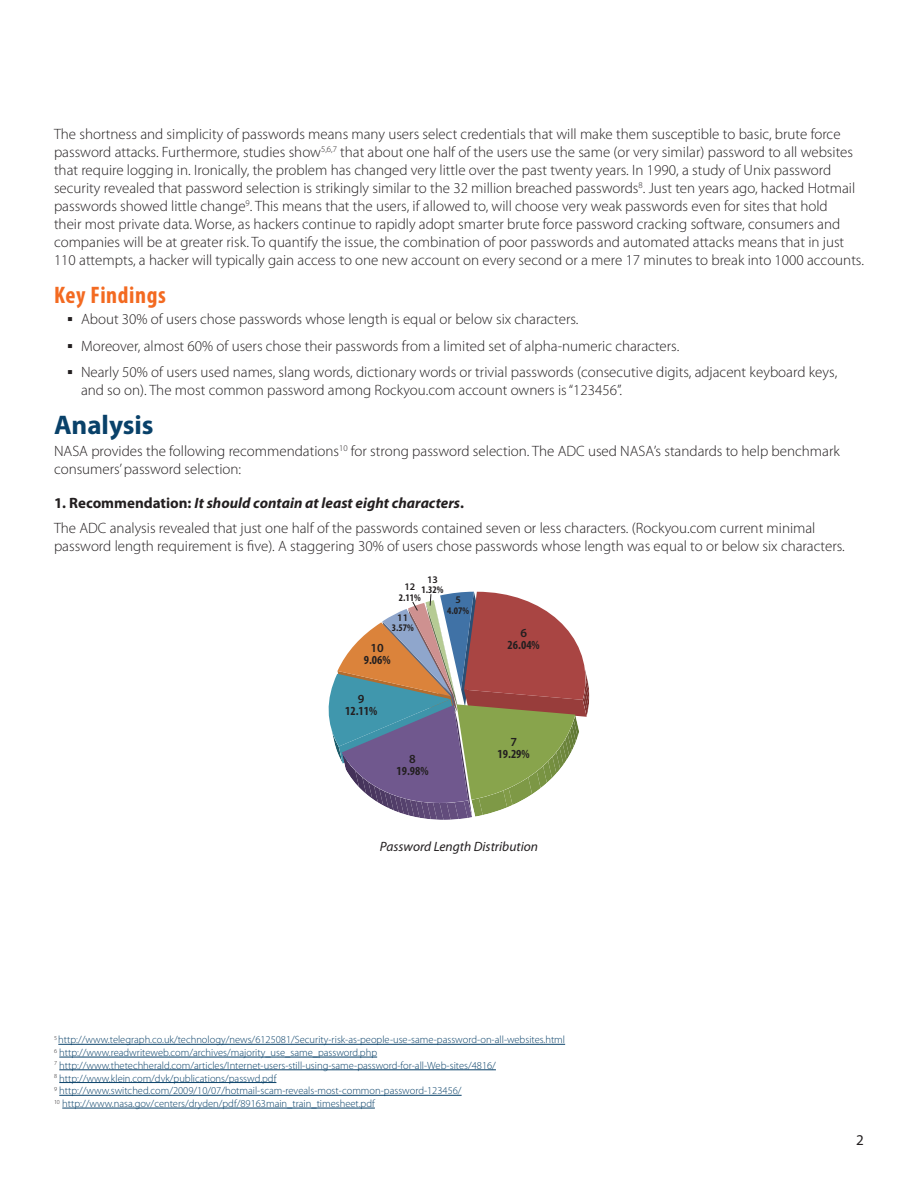
<style>
.page{position:relative;width:918px;height:1188px;background:#fff}
.page>*{position:absolute;margin:0;border:0;box-sizing:border-box;transform-origin:0 0}
.Head_1{font:700 27px "Myriad Pro";color:#094169}
.Head_2{font:700 condensed 24px "Myriad Pro";letter-spacing:.025em;color:#f36a21}
.Body{font:300 15px/18px "Myriad Pro";color:#231f20}
.Body-2{font:italic 700 15px "Myriad Pro";color:#231f20}
.Page_Number{font:15px "Myriad Pro";color:#231f20}
.Figure_Table_Caption{font:italic 13.5px "Myriad Pro";color:#231f20}
.t1{font:700 condensed 12.3px/11.9px "Myriad Pro";color:#231f20;text-align:center}
.Footnote{font:300 10.5px "Myriad Pro";color:#094169}
.t2{font:700 condensed 10.2px/10.2px "Myriad Pro";color:#231f20;text-align:center}
.s1{font-family:"Arial";font-weight:700}
.s2{font-style:normal}
.s3{font-weight:600;font-stretch:normal}
</style>
<div class="page">
<svg style="left:329px;top:592px;width:260px;height:228px"></svg>
<hr style="left:58px;top:1044px;width:507px;height:1px;background:#094169">
<hr style="left:59px;top:1057px;width:318px;height:1px;background:#094169">
<hr style="left:59px;top:1070px;width:437px;height:1px;background:#094169">
<hr style="left:59px;top:1082px;width:217px;height:1px;background:#094169">
<hr style="left:59px;top:1095px;width:403px;height:1px;background:#094169">
<hr style="left:62px;top:1108px;width:313px;height:1px;background:#094169">
<p class="Body" style="left:54px;top:125px;width:812px">The shortness and simplicity of passwords means many users select credentials that will make them susceptible to basic, brute force password attacks. Furthermore, studies show<sup>5,6,7</sup> that about one half of the users use the same (or very similar) password to all websites that require logging in. Ironically, the problem has changed very little over the past twenty years. In 1990, a study of Unix password security revealed that password selection is strikingly similar to the 32 million breached passwords<sup>8</sup>. Just ten years ago, hacked Hotmail passwords showed little change<sup>9</sup>. This means that the users, if allowed to, will choose very weak passwords even for sites that hold<br>their most private data. Worse, as hackers continue to rapidly adopt smarter brute force password cracking software, consumers and companies will be at greater risk. To quantify the issue, the combination of poor passwords and automated attacks means that in just 110 attempts, a hacker will typically gain access to one new account on every second or a mere 17 minutes to break into 1000 accounts.</p>
<p class="Head_2" style="left:54px;top:282px;width:113px">Key Findings</p>
<p class="Body" style="left:68px;top:310px;width:512px"><span class="s1">▪</span> About 30% of users chose passwords whose length is equal or below six characters.</p>
<p class="Body" style="left:68px;top:337px;width:613px"><span class="s1">▪</span> Moreover, almost 60% of users chose their passwords from a limited set of alpha-numeric characters.</p>
<p class="Body" style="left:81px;top:363px;width:758px;text-indent:-14px"><span class="s1">▪</span> Nearly 50% of users used names, slang words, dictionary words or trivial passwords (consecutive digits, adjacent keyboard keys, and so on). The most common password among Rockyou.com account owners is “123456”.</p>
<p class="Head_1" style="left:54px;top:410px;width:101px">Analysis</p>
<p class="Body" style="left:54px;top:443px;width:787px">NASA provides the following recommendations<sup>10</sup> for strong password selection. The ADC used NASA’s standards to help benchmark consumers’ password selection:</p>
<p class="Body-2" style="left:54px;top:495px;width:412px"><span class="s2">1. Recommendation:</span> It should contain at least eight characters<span class="s2">.</span></p>
<p class="Body" style="left:54px;top:519px;width:792px">The ADC analysis revealed that just one half of the passwords contained seven or less characters. (Rockyou.com current minimal password length requirement is five). A staggering 30% of users chose passwords whose length was equal to or below six characters.</p>
<p class="t2" style="left:399px;top:582px;width:23px"><span class="s3">12<br></span>2.11%</p>
<p class="t2" style="left:421px;top:574px;width:23px"><span class="s3">13<br></span>1.32%</p>
<p class="t2" style="left:447px;top:595px;width:23px"><span class="s3">5<br></span>4.07%</p>
<p class="t2" style="left:392px;top:613px;width:23px"><span class="s3">11<br></span>3.57%</p>
<p class="t1" style="left:364px;top:642px;width:28px"><span class="s3">10<br></span>9.06%</p>
<p class="t1" style="left:345px;top:694px;width:34px"><span class="s3">9<br></span>12.11%</p>
<p class="t1" style="left:397px;top:753px;width:34px"><span class="s3">8<br></span>19.98%</p>
<p class="t1" style="left:508px;top:627px;width:34px"><span class="s3">6<br></span>26.04%</p>
<p class="t1" style="left:498px;top:737px;width:34px"><span class="s3">7<br></span>19.29%</p>
<p class="Figure_Table_Caption" style="left:380px;top:840px;width:160px">Password Length Distribution</p>
<p class="Footnote" style="left:54px;top:1034px;width:513px"><sup>5</sup> http://www.telegraph.co.uk/technology/news/6125081/Security-risk-as-people-use-same-password-on-all-websites.html</p>
<p class="Footnote" style="left:54px;top:1047px;width:325px"><sup>6</sup> http://www.readwriteweb.com/archives/majority_use_same_password.php</p>
<p class="Footnote" style="left:54px;top:1059px;width:443px"><sup>7</sup> http://www.thetechherald.com/articles/Internet-users-still-using-same-password-for-all-Web-sites/4816/</p>
<p class="Footnote" style="left:54px;top:1072px;width:224px"><sup>8</sup> http://www.klein.com/dvk/publications/passwd.pdf</p>
<p class="Footnote" style="left:54px;top:1085px;width:409px"><sup>9</sup> http://www.switched.com/2009/10/07/hotmail-scam-reveals-most-common-password-123456/</p>
<p class="Footnote" style="left:54px;top:1098px;width:322px"><sup>10</sup> http://www.nasa.gov/centers/dryden/pdf/89163main_train_timesheet.pdf</p>
<p class="Page_Number" style="left:856px;top:1132px;width:9px">2</p>
</div>
